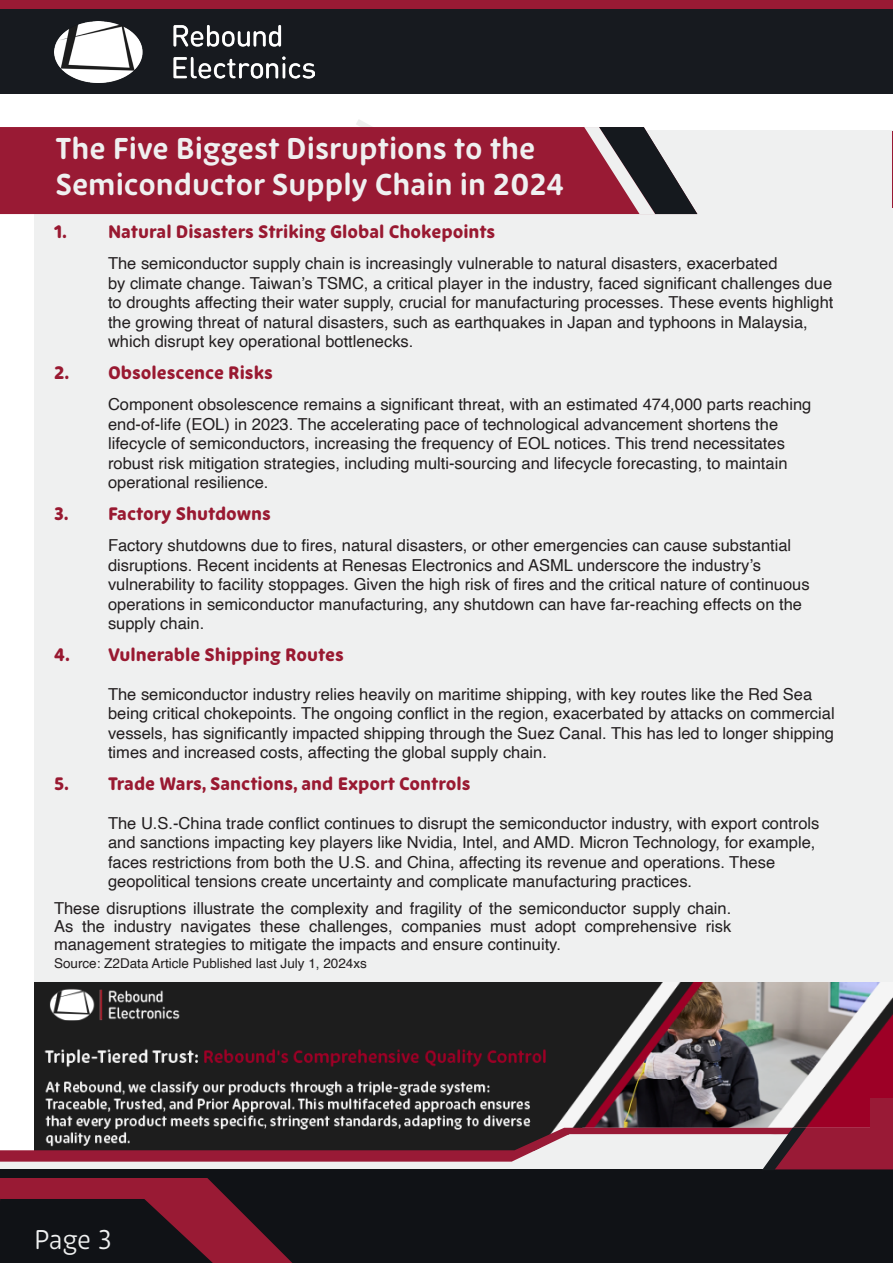
<style>
.page{position:relative;width:893px;height:1263px;background:#fff}
.page>*{position:absolute;margin:0;border:0;box-sizing:border-box;transform-origin:0 0}
.t1{font:700 30px/36px "New Zen";color:#eff0f0}
.t2{font:27px "New Zen";color:#eff0f0}
.t3{font:800 18px "New Zen";color:#991931}
.t4{font:16.5px/19.5px "Helvetica";color:#231f20}
.t5{font:13.5px "Helvetica";color:#231f20}
</style>
<div class="page">
<div style="left:0;top:0;width:893px;height:94px;background:#171a1f"></div>
<div style="left:34px;top:130px;width:859px;height:1003px;background:#eff0f0"></div>
<img style="left:34px;top:983px;width:859px;height:145px">
<img style="left:54px;top:21px;width:261px;height:62px">
<svg style="left:349px;top:120px;width:179px;height:95px"></svg>
<div style="left:0;top:127px;width:584px;height:87px;background:#991a34"></div>
<svg style="left:584px;top:127px;width:113px;height:87px"></svg>
<hr style="left:892px;top:131px;width:1px;height:77px;background:#991a34">
<div style="left:0;top:0;width:893px;height:8px;background:#991a34"></div>
<div style="left:870px;top:1098px;width:23px;height:52px;background:#991a36"></div>
<svg style="left:0;top:1128px;width:893px;height:135px;background:#432d34"></svg>
<p class="t1" style="left:55px;top:131px;width:510px">The Five Biggest Disruptions to the<br>Semiconductor Supply Chain in 2024</p>
<p class="t3" style="left:54px;top:220px;width:443px">1. Natural Disasters Striking Global Chokepoints</p>
<p class="t4" style="left:108px;top:254px;width:727px">The semiconductor supply chain is increasingly vulnerable to natural disasters, exacerbated<br>by climate change. Taiwan’s TSMC, a critical player in the industry, faced significant challenges due to droughts affecting their water supply, crucial for manufacturing processes. These events highlight the growing threat of natural disasters, such as earthquakes in Japan and typhoons in Malaysia, which disrupt key operational bottlenecks.</p>
<p class="t3" style="left:54px;top:361px;width:220px">2. Obsolescence Risks</p>
<p class="t4" style="left:108px;top:395px;width:705px">Component obsolescence remains a significant threat, with an estimated 474,000 parts reaching end-of-life (EOL) in 2023. The accelerating pace of technological advancement shortens the lifecycle of semiconductors, increasing the frequency of EOL notices. This trend necessitates robust risk mitigation strategies, including multi-sourcing and lifecycle forecasting, to maintain operational resilience.</p>
<p class="t3" style="left:54px;top:502px;width:218px">3. Factory Shutdowns</p>
<p class="t4" style="left:108px;top:536px;width:703px">Factory shutdowns due to fires, natural disasters, or other emergencies can cause substantial disruptions. Recent incidents at Renesas Electronics and ASML underscore the industry’s vulnerability to facility stoppages. Given the high risk of fires and the critical nature of continuous operations in semiconductor manufacturing, any shutdown can have far-reaching effects on the supply chain.</p>
<p class="t3" style="left:54px;top:643px;width:291px">4. Vulnerable Shipping Routes</p>
<p class="t4" style="left:108px;top:685px;width:728px">The semiconductor industry relies heavily on maritime shipping, with key routes like the Red Sea being critical chokepoints. The ongoing conflict in the region, exacerbated by attacks on commercial vessels, has significantly impacted shipping through the Suez Canal. This has led to longer shipping times and increased costs, affecting the global supply chain.</p>
<p class="t3" style="left:54px;top:772px;width:418px">5. Trade Wars, Sanctions, and Export Controls</p>
<p class="t4" style="left:108px;top:814px;width:713px">The U.S.-China trade conflict continues to disrupt the semiconductor industry, with export controls and sanctions impacting key players like Nvidia, Intel, and AMD. Micron Technology, for example, faces restrictions from both the U.S. and China, affecting its revenue and operations. These geopolitical tensions create uncertainty and complicate manufacturing practices.</p>
<p class="t4" style="left:54px;top:899px;width:679px;line-height:18px;text-align:justify">These disruptions illustrate the complexity and fragility of the semiconductor supply chain.<br>As the industry navigates these challenges, companies must adopt comprehensive risk management strategies to mitigate the impacts and ensure continuity.</p>
<p class="t5" style="left:54px;top:953px;width:314px">Source: Z2Data Article Published last July 1, 2024xs</p>
<p class="t2" style="left:34px;top:1224px;width:79px">Page 3</p>
</div>
